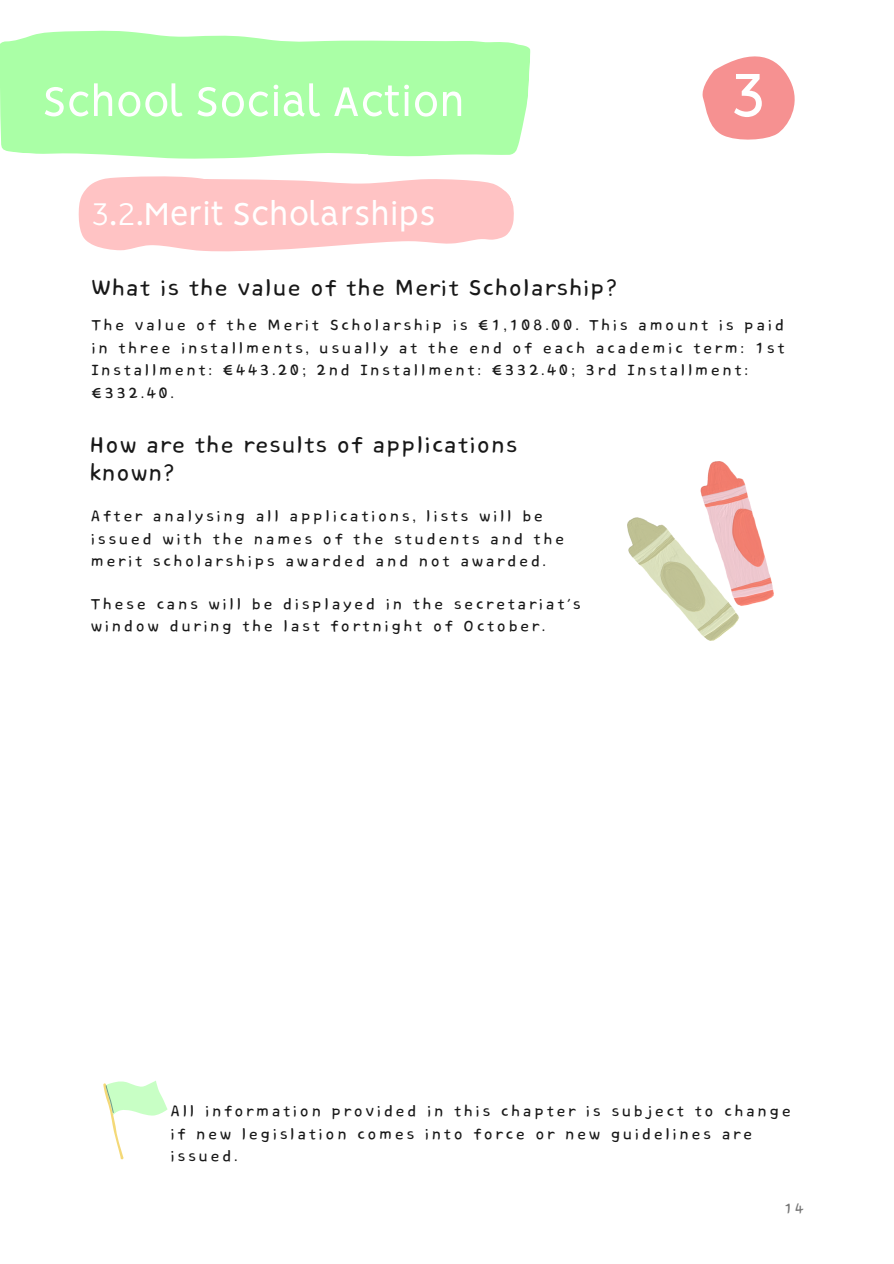
<style>
.page{position:relative;width:894px;height:1264px;background:#fff}
.page>*{position:absolute;margin:0;border:0;box-sizing:border-box;transform-origin:0 0}
.t1{font:78.45px "RTL Sondos Bold";color:#fff}
.t2{font:51.75px "RTL Sondos Regular";color:#fff}
.t3{font:39.75px "RTL Sondos Regular";color:#fff}
.t4{font:28.5px/28.2px "Core Bandi Face";color:#181818}
.t5{font:19.5px/22.5px "Core Bandi Face";letter-spacing:.1em;color:#181818}
.t6{font:18px "Core Bandi Face";color:#767676}
</style>
<div class="page">
<svg style="left:79px;top:181px;width:435px;height:70px;background:#ffc8c9"></svg>
<svg style="left:0;top:30px;width:531px;height:151px;fill:#aaffa6"></svg>
<svg style="left:702px;top:56px;width:93px;height:84px"></svg>
<img style="left:627px;top:461px;width:146px;height:179px">
<svg style="left:103px;top:1080px;width:64px;height:79px"></svg>
<p class="t2" style="left:42px;top:65px;width:424px">School Social Action</p>
<h3 class="t3" style="left:91px;top:185px;width:346px">3.2.Merit Scholarships</h3>
<p class="t1" style="left:729px;top:39px;width:38px">3</p>
<p class="t4" style="left:91px;top:275px;width:528px">What is the value of the Merit Scholarship?</p>
<p class="t5" style="left:91px;top:315px;width:695px">The value of the Merit Scholarship is €1,108.00. This amount is paid in three installments, usually at the end of each academic term: 1st Installment: €443.20; 2nd Installment: €332.40; 3rd Installment: €332.40.</p>
<h3 class="t4" style="left:89px;top:431px;width:430px">How are the results of applications known?</h3>
<h1 class="t5" style="left:91px;top:506px;width:475px">After analysing all applications, lists will be issued with the names of the students and the merit scholarships awarded and not awarded.</h1>
<h2 class="t5" style="left:91px;top:593px;width:492px">These cans will be displayed in the secretariat's window during the last fortnight of October.</h2>
<p class="t5" style="left:170px;top:1100px;width:622px">All information provided in this chapter is subject to change if new legislation comes into force or new guidelines are issued.</p>
<p class="t6" style="left:783px;top:1199px;width:22px">14</p>
</div>
